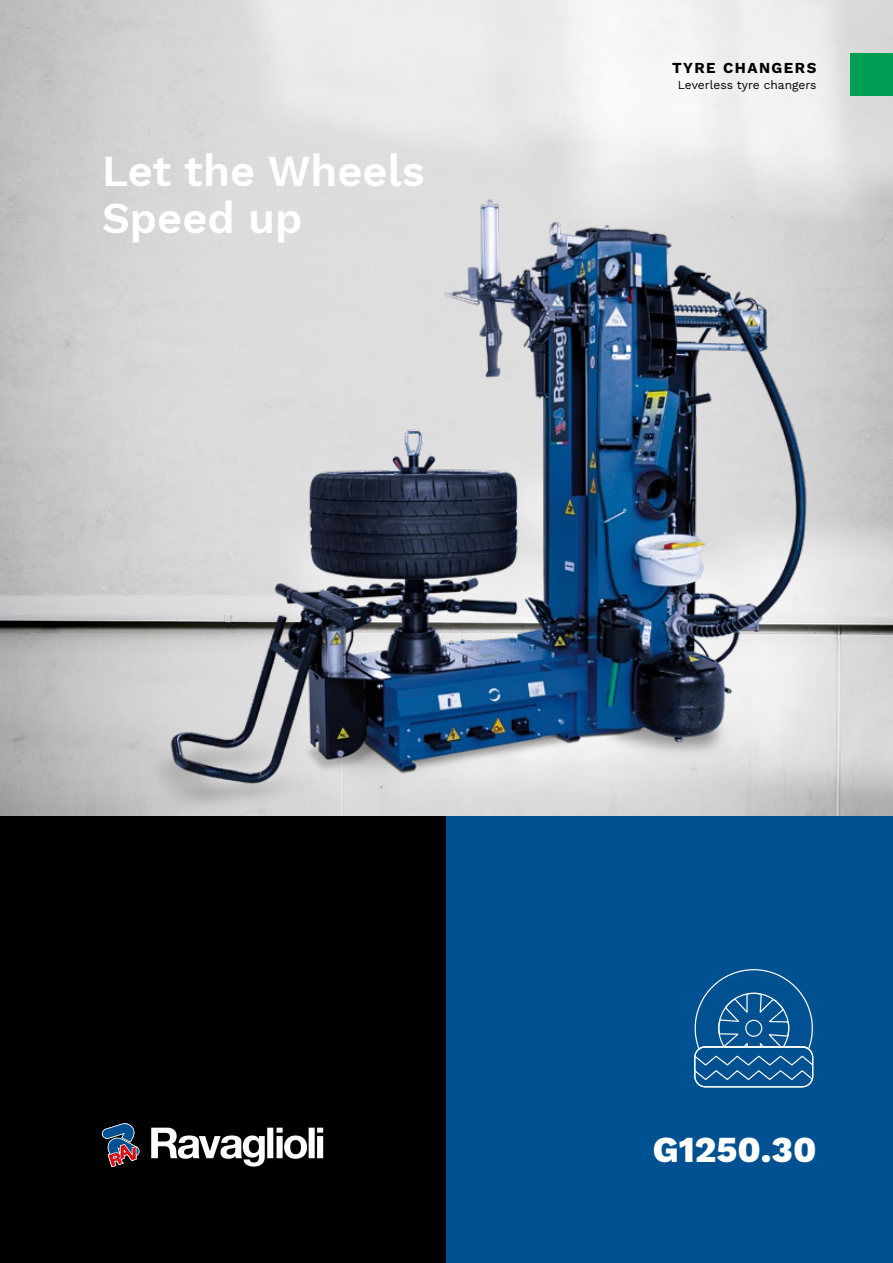
<style>
.page{position:relative;width:893px;height:1263px;background:#fff}
.page>*{position:absolute;margin:0;border:0;box-sizing:border-box;transform-origin:0 0}
.t1{font:600 43.5px/46.5px "Work Sans";color:#fff}
.t2{font:800 36px "Work Sans";color:#fff}
.t3{font:700 15px "Work Sans";letter-spacing:.1em;color:#000}
.t4{font:12px "Work Sans";color:#000}
</style>
<div class="page">
<img style="left:0;top:0;width:893px;height:816px">
<div style="left:0;top:816px;width:446px;height:447px;background:#000"></div>
<div style="left:446px;top:816px;width:447px;height:447px;background:#005192"></div>
<img style="left:123px;top:169px;width:729px;height:647px">
<svg style="left:694px;top:969px;width:120px;height:119px"></svg>
<svg style="left:151px;top:1128px;width:172px;height:38px"></svg>
<svg style="left:102px;top:1123px;width:38px;height:44px"></svg>
<div style="left:850px;top:53px;width:43px;height:43px;background:#009e55"></div>
<h1 class="t1" style="left:102px;top:146px;width:324px">Let the Wheels<br>Speed up</h1>
<p class="t3" style="left:672px;top:56px;width:146px">TYRE CHANGERS</p>
<p class="t4" style="left:678px;top:76px;width:140px">Leverless tyre changers</p>
<h2 class="t2" style="left:653px;top:1122px;width:165px">G1250.30</h2>
</div>
